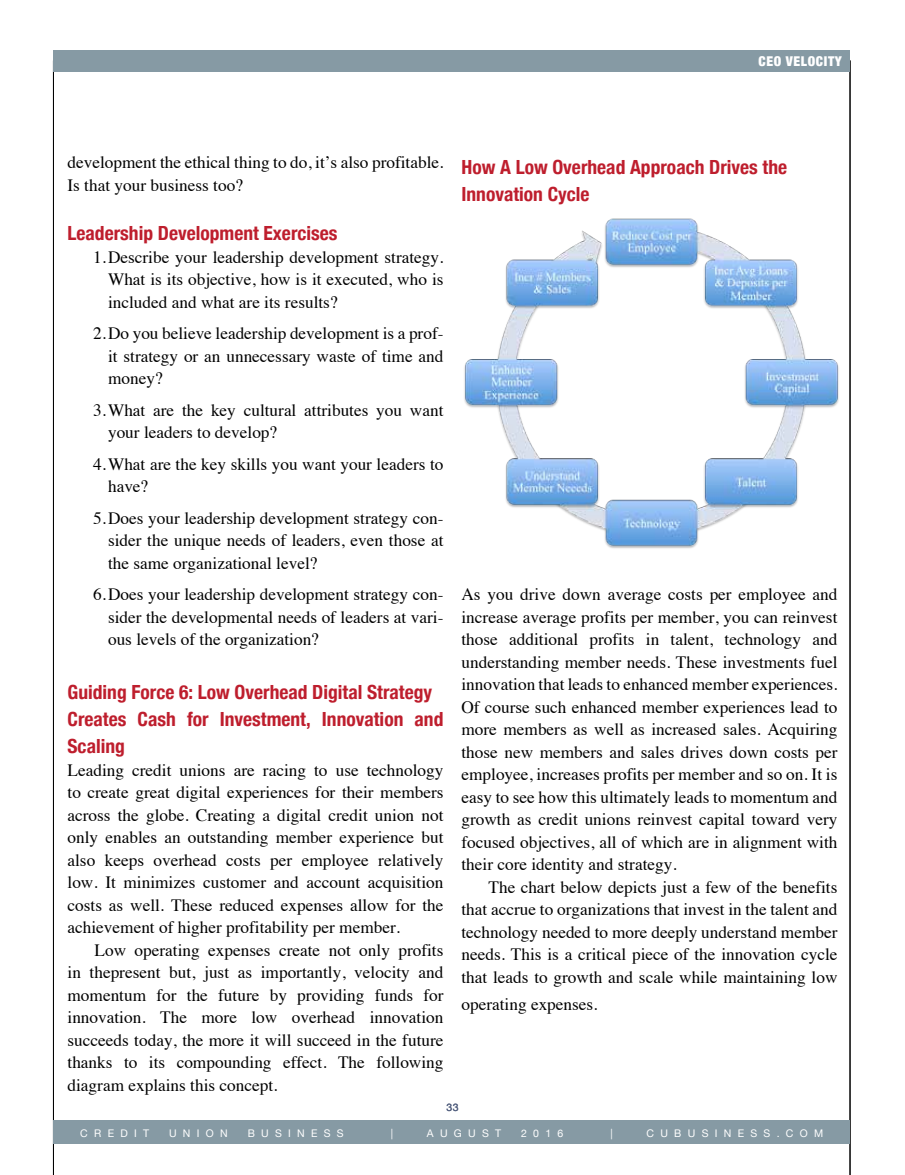
<style>
.page{position:relative;width:905px;height:1175px;background:#fff}
.page>*{position:absolute;margin:0;border:0;box-sizing:border-box;transform-origin:0 0}
.t1{font:700 condensed 19.5px/27px "Helvetica Neue";color:#be1e2d}
.t2{font:17.25px/22.5px "Times";color:#000;text-align:justify}
.t3{font:900 condensed 13.5px "Helvetica Neue";letter-spacing:.05em;color:#fff}
.t4{font:10.5px "Helvetica Neue";letter-spacing:.6em;color:#fff}
.t5{font:10.5px "Helvetica Neue";color:#505d7d}
</style>
<div class="page">
<div style="left:53px;top:1120px;width:797px;height:23px;background:#869aa4"></div>
<div style="left:53px;top:50px;width:797px;height:22px;background:#869aa4"></div>
<img style="left:464px;top:217px;width:386px;height:333px">
<p class="t3" style="left:758px;top:53px;width:85px">CEO VELOCITY</p>
<p class="t3" style="left:814px;top:53px;width:24px">TAB</p>
<p class="t2" style="left:68px;top:152px;width:377px">development the ethical thing to do, it’s also profitable.<br>Is that your business too?</p>
<p class="t1" style="left:68px;top:219px;width:271px">Leadership Development Exercises</p>
<p class="t2" style="left:108px;top:247px;width:337px;text-indent:-15px">1.Describe your leadership development strategy.<br>What is its objective, how is it executed, who is included and what are its results?</p>
<p class="t2" style="left:108px;top:323px;width:337px;text-indent:-15px">2.Do you believe leadership development is a prof&shy;it strategy or an unnecessary waste of time and money?</p>
<p class="t2" style="left:108px;top:400px;width:337px;text-indent:-15px">3.What are the key cultural attributes you want your leaders to develop?</p>
<p class="t2" style="left:108px;top:454px;width:337px;text-indent:-15px">4.What are the key skills you want your leaders to have?</p>
<p class="t2" style="left:108px;top:508px;width:337px;text-indent:-15px">5.Does your leadership development strategy con&shy;sider the unique needs of leaders, even those at the same organizational level?</p>
<p class="t2" style="left:108px;top:584px;width:337px;text-indent:-15px">6.Does your leadership development strategy con&shy;sider the developmental needs of leaders at vari&shy;ous levels of the organization?</p>
<p class="t1" style="left:68px;top:678px;width:377px">Guiding Force 6: Low Overhead Digital Strategy<br>Creates Cash for Investment, Innovation and<br>Scaling</p>
<p class="t2" style="left:68px;top:760px;width:377px">Leading credit unions are racing to use technology to create great digital experiences for their members across the globe. Creating a digital credit union not only enables an outstanding member experience but also keeps overhead costs per employee relatively low. It minimizes customer and account acquisition costs as well. These reduced expenses allow for the achievement of higher profitability per member.</p>
<p class="t2" style="left:68px;top:940px;width:377px;text-indent:27px">Low operating expenses create not only profits in thepresent but, just as importantly, velocity and momentum for the future by providing funds for innovation. The more low overhead innovation succeeds today, the more it will succeed in the future thanks to its compounding effect. The following diagram explains this concept.</p>
<p class="t1" style="left:461px;top:153px;width:327px">How A Low Overhead Approach Drives the<br>Innovation Cycle</p>
<p class="t2" style="left:461px;top:584px;width:377px">As you drive down average costs per employee and increase average profits per member, you can reinvest those additional profits in talent, technology and understanding member needs. These investments fuel innovation that leads to enhanced member experiences.<br>Of course such enhanced member experiences lead to more members as well as increased sales. Acquiring those new members and sales drives down costs per employee, increases profits per member and so on. It is easy to see how this ultimately leads to momentum and growth as credit unions reinvest capital toward very focused objectives, all of which are in alignment with their core identity and strategy.</p>
<p class="t2" style="left:461px;top:877px;width:377px;text-indent:27px">The chart below depicts just a few of the benefits that accrue to organizations that invest in the talent and technology needed to more deeply understand member needs. This is a critical piece of the innovation cycle that leads to growth and scale while maintaining low</p>
<p class="t2" style="left:461px;top:994px;width:138px">operating expenses.</p>
<p class="t5" style="left:446px;top:1101px;width:14px">33</p>
<p class="t4" style="left:250px;top:1126px;width:98px">BUSINESS</p>
<p class="t4" style="left:391px;top:1126px;width:10px">| |</p>
<p class="t4" style="left:608px;top:1126px;width:6px">||</p>
<p class="t4" style="left:80px;top:1126px;width:70px">CREDIT</p>
<p class="t4" style="left:169px;top:1126px;width:60px">UNION</p>
<p class="t4" style="left:248px;top:1126px;width:98px">BUSINESS</p>
<p class="t4" style="left:427px;top:1126px;width:76px">AUGUST</p>
<p class="t4" style="left:521px;top:1126px;width:44px">2016</p>
<p class="t4" style="left:646px;top:1126px;width:178px">CUBUSINESS.COM</p>
</div>
